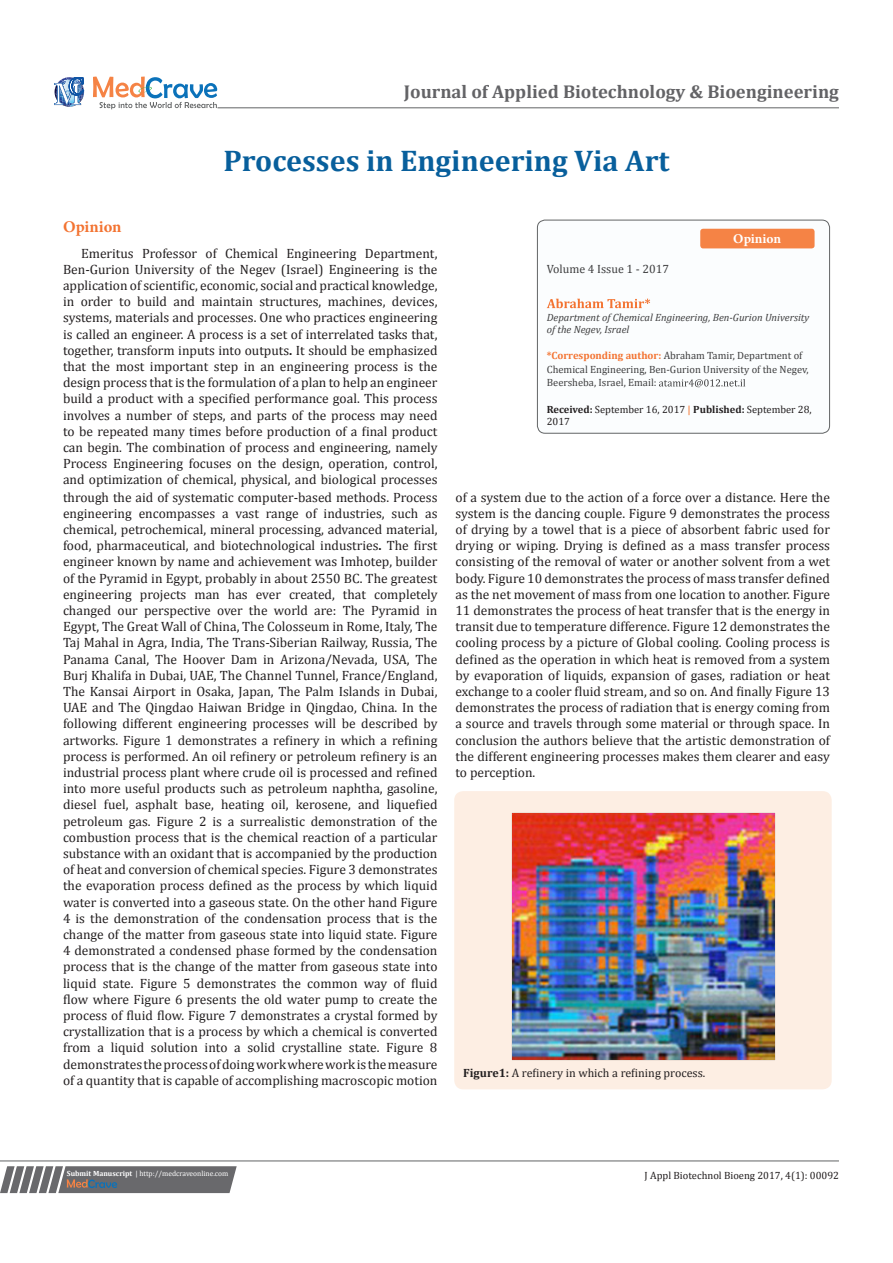
<style>
.page{position:relative;width:893px;height:1263px;background:#fff}
.page>*{position:absolute;margin:0;border:0;box-sizing:border-box;transform-origin:0 0}
.t1{font:700 30px "Cambria";color:#085f9c}
.t2{font:700 18.6px "Cambria";color:#636366}
.List_Paragraph{font:700 16.5px "Minion Pro";color:#f37331}
.t3{font:13.5px/16.2px "Cambria";color:#231f20;text-align:justify}
.t4{font:700 13.5px "Minion Pro";color:#fff}
.t5{font:12px "Cambria";color:#231f20}
.t6{font:12px "Cambria";color:#3e3e3f}
.t7{font:10.5px/13.5px "Cambria";color:#3e3e3f}
.t8{font:10.5px/12.6px "Cambria";color:#231f20}
.t9{font:italic 10.5px/12.6px "Cambria";color:#3e3e3f}
.t10{font:7.5px "Cambria";color:#fff}
.s1{font-weight:700}
.s2{font-weight:700;color:#f37331}
.s3{font-weight:700;color:#f58345}
</style>
<div class="page">
<svg style="left:54px;top:77px;width:30px;height:30px"></svg>
<svg style="left:93px;top:77px;width:124px;height:32px"></svg>
<svg style="left:0;top:1166px;width:237px;height:27px;background:#78787a"></svg>
<hr style="left:0;top:1161px;width:839px;height:1px;background:#626465">
<hr style="left:218px;top:108px;width:621px;height:1px;background:#626465">
<div style="left:537px;top:220px;width:293px;height:213px;background:#fbfdfe;border-radius:8px"></div>
<svg style="left:547px;top:299px;width:103px;height:9px"></svg>
<svg style="left:659px;top:379px;width:86px;height:8px"></svg>
<div style="left:537px;top:220px;width:293px;height:214px;border:1px solid #626465;border-radius:8px"></div>
<div style="left:700px;top:229px;width:114px;height:19px;background:#f58345;border-radius:3px"></div>
<div style="left:454px;top:791px;width:378px;height:298px;background:#fdeee3;border-radius:9px"></div>
<img style="left:512px;top:812px;width:263px;height:248px">
<p class="t2" style="left:404px;top:79px;width:437px">Journal of Applied Biotechnology &amp; Bioengineering</p>
<p class="t1" style="left:223px;top:140px;width:447px">Processes in Engineering Via Art</p>
<p class="List_Paragraph" style="left:63px;top:216px;width:60px">Opinion</p>
<p class="t3" style="left:63px;top:245px;width:376px;text-indent:18px">Emeritus Professor of Chemical Engineering Department, Ben-Gurion University of the Negev (Israel) Engineering is the application of scientific, economic, social and practical knowledge, in order to build and maintain structures, machines, devices, systems, materials and processes. One who practices engineering is called an engineer. A process is a set of interrelated tasks that, together, transform inputs into outputs<span class="s1">.</span> It should be emphasized that the most important step in an engineering process is the design process that is the formulation of a plan to help an engineer build a product with a specified performance goal. This process involves a number of steps, and parts of the process may need to be repeated many times before production of a final product can begin. The combination of process and engineering, namely Process Engineering focuses on the design, operation, control, and optimization of chemical, physical, and biological processes</p>
<p class="t6" style="left:547px;top:262px;width:124px">Volume 4 Issue 1 - 2017</p>
<p class="t4" style="left:733px;top:230px;width:49px">Opinion</p>
<p class="t9" style="left:547px;top:310px;width:264px">Department of Chemical Engineering, Ben-Gurion University of the Negev, Israel</p>
<p class="t7" style="left:547px;top:349px;width:263px"><span class="s2">*Corresponding author:</span> Abraham Tamir, Department of<br>Chemical Engineering, Ben-Gurion University of the Negev,<br>Beersheba, Israel, Email:</p>
<p class="t8" style="left:547px;top:403px;width:266px"><span class="s1">Received:</span> September 16, 2017 <span class="s3">|</span> <span class="s1">Published:</span> September 28,<br>2017</p>
<p class="t3" style="left:63px;top:489px;width:376px">through the aid of systematic computer-based methods. Process engineering encompasses a vast range of industries, such as chemical, petrochemical, mineral processing, advanced material, food, pharmaceutical, and biotechnological industries<span class="s1">.</span> The first engineer known by name and achievement was Imhotep, builder of the Pyramid in Egypt, probably in about 2550 BC. The greatest engineering projects man has ever created, that completely changed our perspective over the world are: The Pyramid in Egypt, The Great Wall of China, The Colosseum in Rome, Italy, The Taj Mahal in Agra, India, The Trans-Siberian Railway, Russia, The Panama Canal, The Hoover Dam in Arizona/Nevada, USA, The Burj Khalifa in Dubai, UAE, The Channel Tunnel, France/England, The Kansai Airport in Osaka, Japan, The Palm Islands in Dubai, UAE and The Qingdao Haiwan Bridge in Qingdao, China. In the following different engineering processes will be described by artworks. Figure 1 demonstrates a refinery in which a refining process is performed. An oil refinery or petroleum refinery is an industrial process plant where crude oil is processed and refined into more useful products such as petroleum naphtha, gasoline, diesel fuel, asphalt base, heating oil, kerosene, and liquefied petroleum gas. Figure 2 is a surrealistic demonstration of the combustion process that is the chemical reaction of a particular substance with an oxidant that is accompanied by the production of heat and conversion of chemical species. Figure 3 demonstrates the evaporation process defined as the process by which liquid water is converted into a gaseous state. On the other hand Figure 4 is the demonstration of the condensation process that is the change of the matter from gaseous state into liquid state. Figure 4 demonstrated a condensed phase formed by the condensation process that is the change of the matter from gaseous state into liquid state. Figure 5 demonstrates the common way of fluid flow where Figure 6 presents the old water pump to create the process of fluid flow. Figure 7 demonstrates a crystal formed by crystallization that is a process by which a chemical is converted from a liquid solution into a solid crystalline state. Figure 8 demonstrates the process of doing work where work is the measure of a quantity that is capable of accomplishing macroscopic motion</p>
<p class="t3" style="left:455px;top:489px;width:376px">of a system due to the action of a force over a distance. Here the system is the dancing couple. Figure 9 demonstrates the process of drying by a towel that is a piece of absorbent fabric used for drying or wiping. Drying is defined as a mass transfer process consisting of the removal of water or another solvent from a wet body. Figure 10 demonstrates the process of mass transfer defined as the net movement of mass from one location to another. Figure 11 demonstrates the process of heat transfer that is the energy in transit due to temperature difference. Figure 12 demonstrates the cooling process by a picture of Global cooling. Cooling process is defined as the operation in which heat is removed from a system by evaporation of liquids, expansion of gases, radiation or heat exchange to a cooler fluid stream, and so on. And finally Figure 13 demonstrates the process of radiation that is energy coming from a source and travels through some material or through space. In conclusion the authors believe that the artistic demonstration of the different engineering processes makes them clearer and easy to perception.</p>
<p class="t5" style="left:463px;top:1065px;width:244px"><span class="s1">Figure1:</span> A refinery in which a refining process.</p>
<p class="t10" style="left:67px;top:1169px;width:163px"><span class="s1">Submit Manuscript</span> | http://medcraveonline.com</p>
<p class="t8" style="left:645px;top:1168px;width:196px">J Appl Biotechnol Bioeng 2017, 4(1): 00092</p>
</div>
